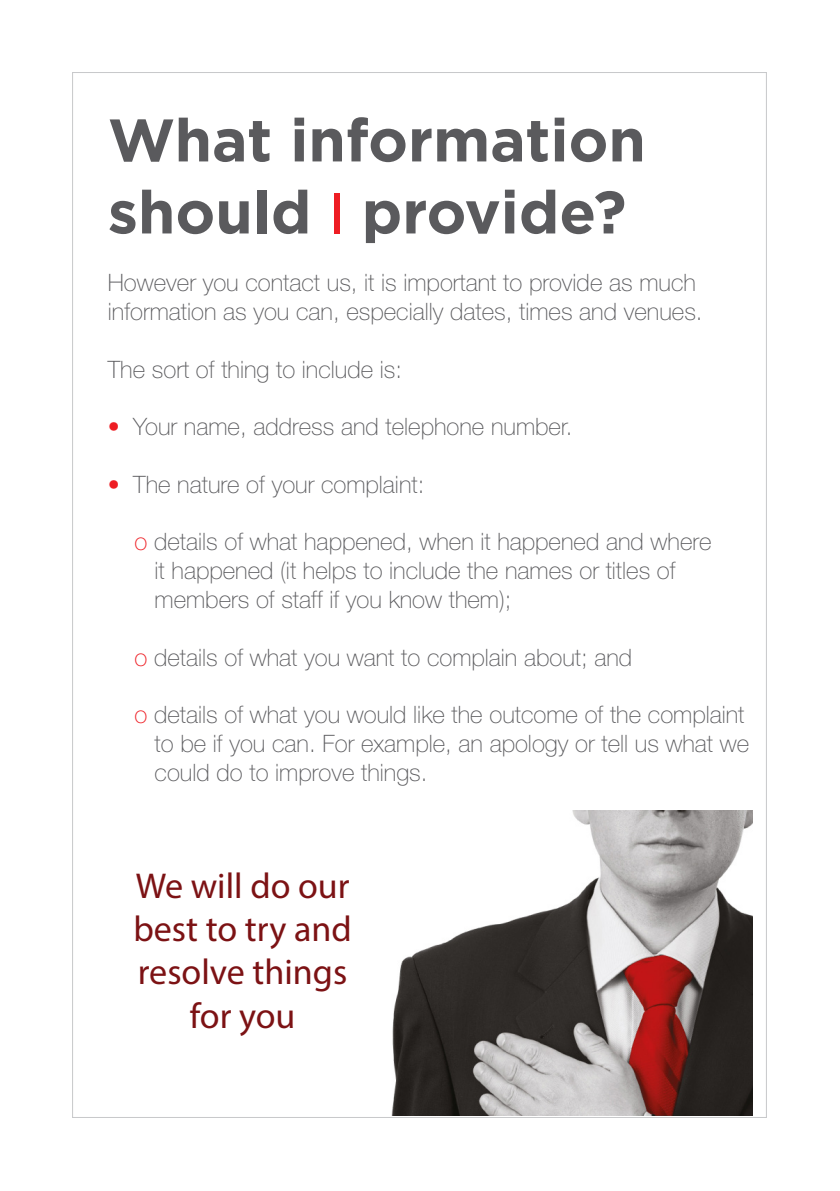
<style>
.page{position:relative;width:840px;height:1191px;background:#fff}
.page>*{position:absolute;margin:0;border:0;box-sizing:border-box;transform-origin:0 0}
.t1{font:700 60px/72px "Gotham";color:#5a5a5d}
.t2{font:36px/43.2px "Myriad Pro";color:#7c1214;text-align:center}
.t3{font:100 24px "Helvetica Neue LT Std";color:#5a5a5d}
.s1{font-family:"Myriad Pro";font-weight:400;color:#ee1d23}
.s2{color:#ee1d23}
</style>
<div class="page">
<img style="left:391px;top:810px;width:361px;height:305px">
<p class="t1" style="left:108px;top:104px;width:539px">What information should <span class="s1">I</span> provide?</p>
<p class="t3" style="left:108px;top:269px;width:589px">However you contact us, it is important to provide as much</p>
<p class="t3" style="left:108px;top:298px;width:596px">information as you can, especially dates, times and venues.</p>
<p class="t3" style="left:108px;top:355px;width:296px">The sort of thing to include is:</p>
<p class="t3" style="left:108px;top:413px;width:466px"><span class="s2">•</span> Your name, address and telephone number.</p>
<p class="t3" style="left:108px;top:470px;width:318px"><span class="s2">•</span> The nature of your complaint:</p>
<p class="t3" style="left:134px;top:528px;width:578px"><span class="s2">o</span> details of what happened, when it happened and where</p>
<p class="t3" style="left:154px;top:557px;width:522px">it happened (it helps to include the names or titles of</p>
<p class="t3" style="left:154px;top:586px;width:358px">members of staff if you know them);</p>
<p class="t3" style="left:134px;top:643px;width:499px"><span class="s2">o</span> details of what you want to complain about; and</p>
<p class="t3" style="left:134px;top:701px;width:611px"><span class="s2">o</span> details of what you would like the outcome of the complaint</p>
<p class="t3" style="left:154px;top:730px;width:596px">to be if you can. For example, an apology or tell us what we</p>
<p class="t3" style="left:154px;top:758px;width:274px">could do to improve things.</p>
<p class="t2" style="left:133px;top:863px;width:220px">We will do our best to try and resolve things for you</p>
</div>
